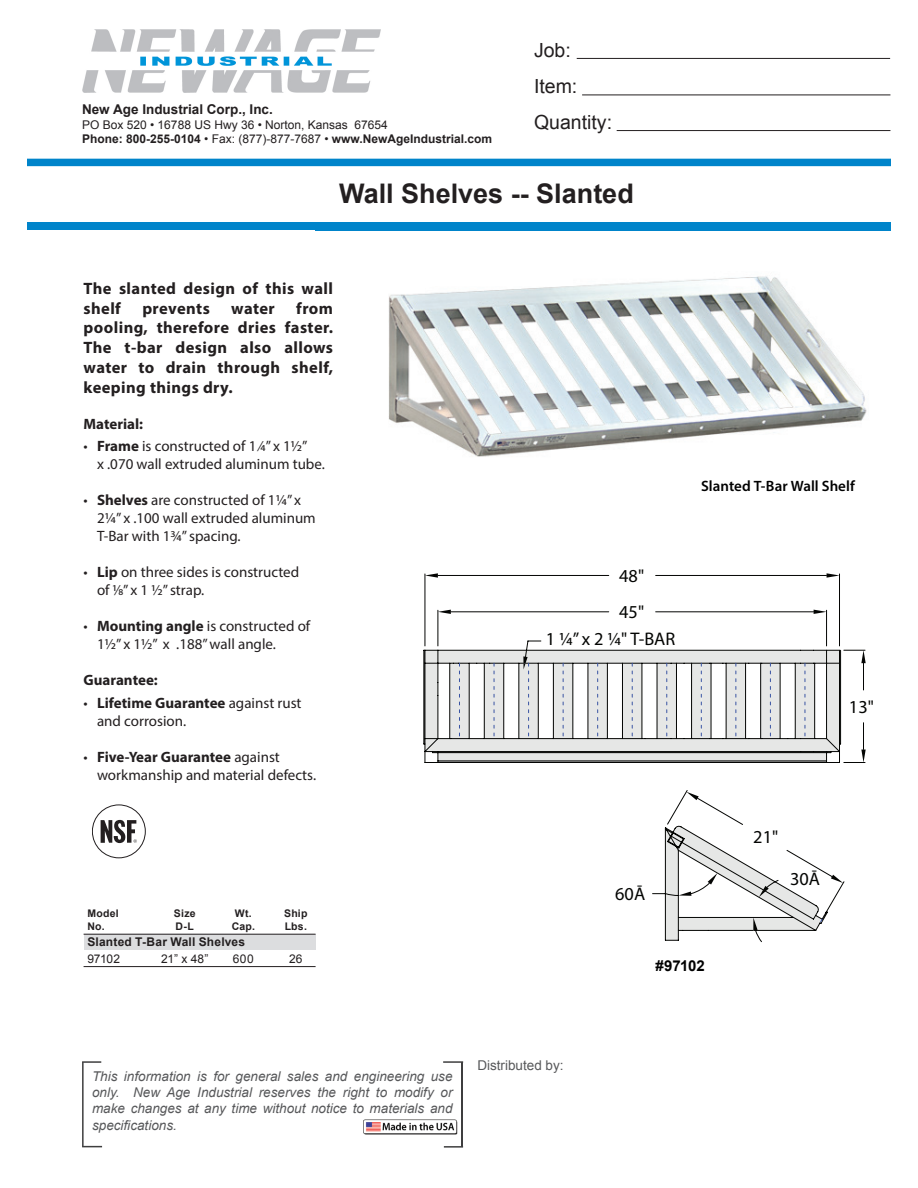
<style>
.page{position:relative;width:918px;height:1188px;background:#fff}
.page>*{position:absolute;margin:0;border:0;box-sizing:border-box;transform-origin:0 0}
.t1{font:700 27px "Arial";color:#231f20}
.t2{font:19.5px/36px "Arial";color:#231f20}
.t3{font:18.3px/27px "Myriad Pro";color:#040503}
.t4{font:700 16.5px/19.8px "Myriad Pro";letter-spacing:.025em;color:#231f20}
.t5{font:15px/18px "Myriad Pro";color:#231f20}
.t6{font:600 15px "Myriad Pro";color:#000}
.t7{font:700 15px "Myriad Pro";color:#231f20}
.t8{font:700 15px "Arial";letter-spacing:-.015em;color:#000}
.t9{font:italic 13.5px/16.2px "Arial";color:#57585a;text-align:justify}
.t10{font:700 13.5px "Arial";color:#231f20}
.t11{font:13.5px "Arial";color:#57585a}
.t12{font:12px/14.4px "Arial";color:#231f20}
.t13{font:700 12px "Arial";letter-spacing:.015em;color:#231f20}
.t14{font:700 10.5px "Arial";letter-spacing:.02em;color:#231f20}
.s1{font-weight:700}
</style>
<div class="page">
<hr style="left:577px;top:58px;width:313px;height:1px;background:#231f20">
<hr style="left:582px;top:95px;width:308px;height:1px;background:#231f20">
<hr style="left:617px;top:130px;width:273px;height:1px;background:#231f20">
<svg style="left:82px;top:1061px;width:19px;height:2px"></svg>
<svg style="left:444px;top:1146px;width:19px;height:2px"></svg>
<hr style="left:82px;top:1062px;width:2px;height:85px;background:#3e3e3f">
<hr style="left:462px;top:1062px;width:1px;height:85px;background:#3e3e3f">
<svg style="left:84px;top:1146px;width:18px;height:1px"></svg>
<hr style="left:443px;top:1061px;width:20px;height:2px;background:#3e3e3f">
<img style="left:363px;top:1118px;width:99px;height:17px">
<div style="left:27px;top:159px;width:864px;height:7px;background:#0084ca"></div>
<div style="left:27px;top:223px;width:864px;height:7px;background:#0084ca"></div>
<img style="left:82px;top:29px;width:298px;height:63px">
<img style="left:315px;top:222px;width:576px;height:235px">
<img style="left:315px;top:223px;width:576px;height:7px">
<div style="left:84px;top:934px;width:232px;height:16px;background:#dcdddf"></div>
<hr style="left:84px;top:934px;width:232px;height:1px;background:#231f20">
<hr style="left:84px;top:966px;width:232px;height:1px;background:#231f20">
<div style="left:92px;top:805px;width:54px;height:53px;border:1px solid #231f20;border-radius:50%"></div>
<svg style="left:101px;top:820px;width:36px;height:23px"></svg>
<svg style="left:652px;top:790px;width:193px;height:152px"></svg>
<svg style="left:423px;top:573px;width:443px;height:190px"></svg>
<svg style="left:425px;top:650px;width:415px;height:103px"></svg>
<p class="t10" style="left:82px;top:101px;width:192px">New Age Industrial Corp., Inc.</p>
<p class="t12" style="left:82px;top:118px;width:412px">PO Box 520 • 16788 US Hwy 36 • Norton, Kansas 67654<br><span class="s1">Phone: 800-255-0104</span> • Fax: (877)-877-7687 • <span class="s1">www.NewAgeIndustrial.com</span></p>
<h2 class="t2" style="left:534px;top:33px;width:80px">Job:<br>Item:<br>Quantity:</h2>
<h1 class="t1" style="left:339px;top:176px;width:296px">Wall Shelves -- Slanted</h1>
<p class="t4" style="left:84px;top:278px;width:251px">The slanted design of this wall shelf</p>
<p class="t4" style="left:84px;top:298px;width:251px;text-align:justify;text-indent:213px">from pooling, therefore dries faster.<br>The t-bar design also allows water to drain through shelf, keeping things dry.</p>
<p class="t7" style="left:84px;top:414px;width:61px">Material:</p>
<p class="t5" style="left:97px;top:437px;width:229px;text-indent:-14px">• <span class="s1">Frame</span> is constructed of 1 ⁄4” x 1½”<br>x .070 wall extruded aluminum tube.</p>
<p class="t5" style="left:97px;top:491px;width:220px;text-indent:-14px">• <span class="s1">Shelves</span> are constructed of 1¼” x<br>2¼” x .100 wall extruded aluminum<br>T-Bar with 1¾” spacing.</p>
<p class="t5" style="left:97px;top:563px;width:204px;text-indent:-14px">• <span class="s1">Lip</span> on three sides is constructed of 1⁄8” x 1 ½” strap.</p>
<p class="t5" style="left:97px;top:617px;width:215px;text-indent:-14px">• <span class="s1">Mounting angle</span> is constructed of<br>1½” x 1½” x .188” wall angle.</p>
<p class="t7" style="left:84px;top:671px;width:76px">Guarantee:</p>
<p class="t5" style="left:97px;top:694px;width:206px;text-indent:-14px">• <span class="s1">Lifetime Guarantee</span> against rust and corrosion.</p>
<p class="t5" style="left:97px;top:748px;width:221px;text-indent:-14px">• <span class="s1">Five-Year Guarantee</span> against workmanship and material defects.</p>
<p class="t4" style="left:142px;top:298px;width:69px">prevents</p>
<p class="t4" style="left:231px;top:298px;width:45px">water</p>
<p class="t6" style="left:701px;top:476px;width:155px">Slanted T-Bar Wall Shelf</p>
<p class="t3" style="left:619px;top:562px;width:26px">48"</p>
<p class="t3" style="left:546px;top:598px;width:131px;text-indent:73px">45"<br>1 ¼” x 2 ¼" T-BAR</p>
<p class="t3" style="left:849px;top:693px;width:26px">13"</p>
<p class="t3" style="left:615px;top:880px;width:31px">60Ā</p>
<p class="t3" style="left:753px;top:823px;width:26px">21"</p>
<p class="t3" style="left:790px;top:865px;width:31px">30Ā</p>
<p class="t14" style="left:87px;top:907px;width:33px">Model</p>
<p class="t14" style="left:174px;top:907px;width:23px">Size</p>
<p class="t14" style="left:235px;top:907px;width:19px">Wt.</p>
<p class="t14" style="left:284px;top:907px;width:25px">Ship</p>
<p class="t14" style="left:87px;top:919px;width:19px">No.</p>
<p class="t14" style="left:176px;top:919px;width:20px">D-L</p>
<p class="t14" style="left:232px;top:919px;width:25px">Cap.</p>
<p class="t14" style="left:285px;top:919px;width:24px">Lbs.</p>
<p class="t13" style="left:87px;top:934px;width:159px">Slanted T-Bar Wall Shelves</p>
<p class="t12" style="left:87px;top:952px;width:34px">97102</p>
<p class="t12" style="left:161px;top:952px;width:49px">21” x 48”</p>
<p class="t12" style="left:233px;top:952px;width:22px">600</p>
<p class="t12" style="left:289px;top:952px;width:15px">26</p>
<p class="t9" style="left:92px;top:1068px;width:362px">This information is for general sales and engineering use only. New Age Industrial reserves the right to modify or make changes at any time without notice to materials and specifications.</p>
<p class="t11" style="left:477px;top:1056px;width:88px">Distributed by:</p>
<p class="t8" style="left:655px;top:956px;width:51px">#97102</p>
</div>
